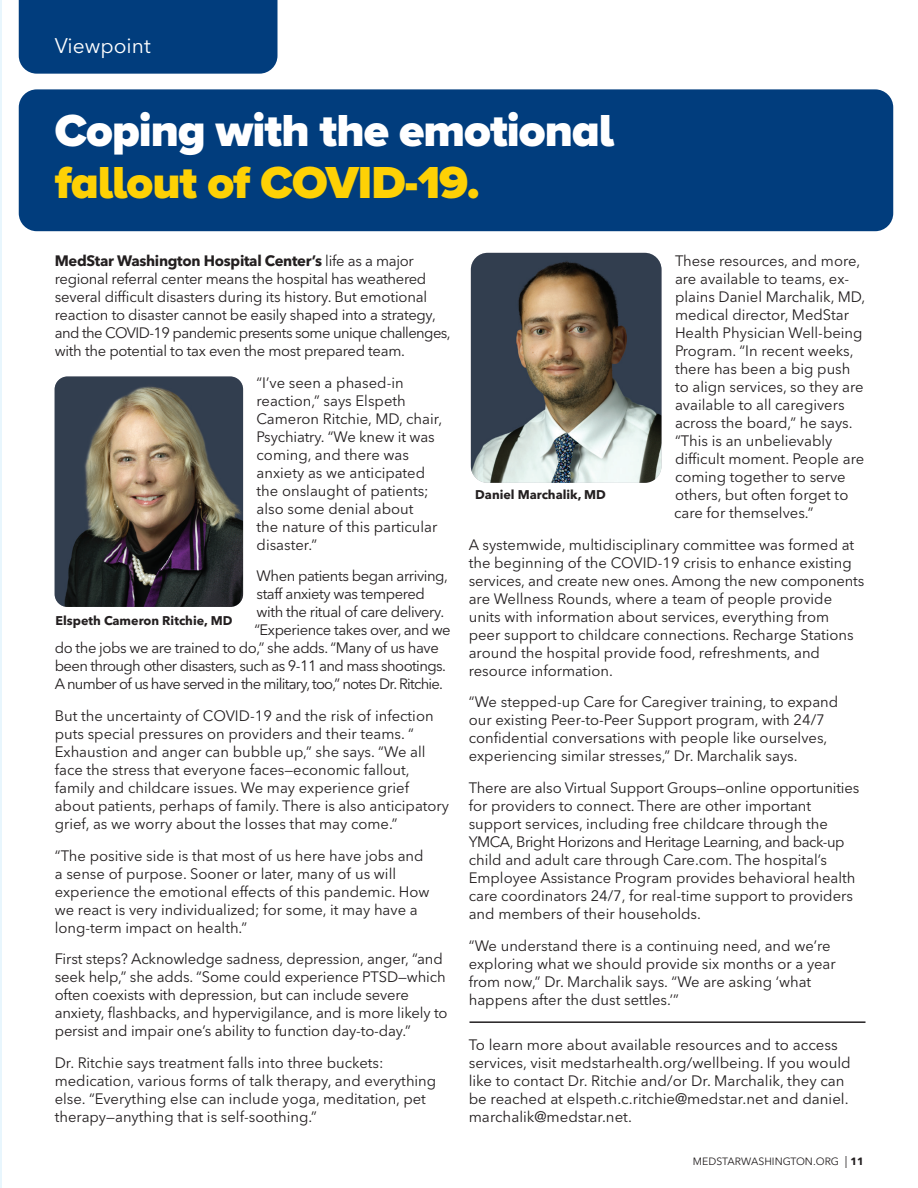
<style>
.page{position:relative;width:918px;height:1188px;background:#fff}
.page>*{position:absolute;margin:0;border:0;box-sizing:border-box;transform-origin:0 0}
.t1{font:900 46.5px "Proxima Nova A";letter-spacing:-.02em;color:#fff}
.t2{font:900 46.5px "Proxima Nova A";letter-spacing:-.02em;color:#fed105}
.t3{font:21px "Avenir Next LT Pro";color:#fff}
.t4{font:15px/18px "Avenir Next LT Pro";color:#231f20}
.t5{font:15px/18px "Avenir Next LT Pro";letter-spacing:-.02em;color:#231f20}
.t6{font:15px "Avenir Next LT Pro";letter-spacing:-.03em;color:#231f20}
.t7{font:15px "Avenir Next LT Pro";letter-spacing:-.05em;color:#231f20}
.t8{font:15px "Avenir Next LT Pro";letter-spacing:-.04em;color:#231f20}
.t9{font:700 12.6px "Avenir Next LT Pro";color:#231f20}
.t10{font:10.5px "Avenir Next LT Pro";color:#231f20}
.s1{font-weight:700}
.s2{font-size:12px}
</style>
<div class="page">
<hr style="left:0;top:0;width:1px;height:1188px;background:#e8f6fd">
<div style="left:19px;top:89px;width:874px;height:142px;background:#013d7d;border-radius:18px"></div>
<div style="left:19px;top:0;width:259px;height:74px;background:#013d7d"></div>
<img style="left:55px;top:376px;width:188px;height:231px">
<img style="left:471px;top:253px;width:191px;height:230px">
<hr style="left:470px;top:1021px;width:396px;height:2px;background:#231f20">
<h2 class="t3" style="left:55px;top:33px;width:97px">Viewpoint</h2>
<h1 class="t1" style="left:55px;top:95px;width:561px">Coping with the emotional</h1>
<h1 class="t2" style="left:55px;top:148px;width:427px">fallout of COVID-19.</h1>
<p class="t5" style="left:55px;top:252px;width:397px"><span class="s1">MedStar Washington Hospital Center’s</span> life as a major regional referral center means the hospital has weathered several difficult disasters during its history. But emotional reaction to disaster cannot be easily shaped into a strategy, and the COVID-19 pandemic presents some unique challenges, with the potential to tax even the most prepared team.</p>
<p class="t4" style="left:257px;top:373px;width:187px">“I’ve seen a phased-in reaction,” says Elspeth<br>Cameron Ritchie, MD, chair,<br>Psychiatry. “We knew it was coming, and there was anxiety as we anticipated the onslaught of patients; also some denial about<br>the nature of this particular disaster.”</p>
<p class="t6" style="left:257px;top:567px;width:193px">When patients began arriving,</p>
<p class="t6" style="left:257px;top:585px;width:170px">staff anxiety was tempered</p>
<p class="t6" style="left:257px;top:603px;width:189px">with the ritual of care delivery.</p>
<p class="t6" style="left:254px;top:621px;width:198px">“Experience takes over, and we</p>
<p class="t6" style="left:55px;top:639px;width:386px">do the jobs we are trained to do,” she adds. “Many of us have</p>
<p class="t8" style="left:55px;top:657px;width:393px">been through other disasters, such as 9-11 and mass shootings.</p>
<p class="t7" style="left:55px;top:675px;width:390px">A number of us have served in the military, too,” notes Dr. Ritchie.</p>
<p class="t4" style="left:55px;top:707px;width:396px">But the uncertainty of COVID-19 and the risk of infection puts special pressures on providers and their teams. “ Exhaustion and anger can bubble up,” she says. “We all face the stress that everyone faces—economic fallout, family and childcare issues. We may experience grief about patients, perhaps of family. There is also anticipatory grief, as we worry about the losses that may come.”</p>
<p class="t4" style="left:55px;top:846px;width:376px">“The positive side is that most of us here have jobs and a sense of purpose. Sooner or later, many of us will experience the emotional effects of this pandemic. How we react is very individualized; for some, it may have a long-term impact on health.”</p>
<p class="t4" style="left:55px;top:950px;width:394px">First steps? Acknowledge sadness, depression, anger, “and seek help,” she adds. “Some could experience PTSD—which often coexists with depression, but can include severe anxiety, flashbacks, and hypervigilance, and is more likely to persist and impair one’s ability to function day-to-day.”</p>
<p class="t4" style="left:55px;top:1054px;width:383px">Dr. Ritchie says treatment falls into three buckets: medication, various forms of talk therapy, and everything else. “Everything else can include yoga, meditation, pet therapy—anything that is self-soothing.”</p>
<p class="t9" style="left:55px;top:613px;width:179px">Elspeth Cameron Ritchie, MD</p>
<p class="t4" style="left:674px;top:252px;width:193px">These resources, and more, are available to teams, ex&shy;plains Daniel Marchalik, MD, medical director, MedStar<br>Health Physician Well-being<br>Program. “In recent weeks, there has been a big push to align services, so they are available to all caregivers across the board,” he says. “This is an unbelievably difficult moment. People are coming together to serve others, but often forget to care for themselves.”</p>
<p class="t4" style="left:469px;top:535px;width:397px">A systemwide, multidisciplinary committee was formed at the beginning of the COVID-19 crisis to enhance existing services, and create new ones. Among the new components are Wellness Rounds, where a team of people provide units with information about services, everything from peer support to childcare connections. Recharge Stations around the hospital provide food, refreshments, and resource information.</p>
<p class="t4" style="left:469px;top:693px;width:371px">“We stepped-up Care for Caregiver training, to expand our existing Peer-to-Peer Support program, with 24/7 confidential conversations with people like ourselves, experiencing similar stresses,” Dr. Marchalik says.</p>
<p class="t4" style="left:469px;top:779px;width:392px">There are also Virtual Support Groups—online opportunities for providers to connect. There are other important support services, including free childcare through the YMCA, Bright Horizons and Heritage Learning, and back-up child and adult care through Care.com. The hospital’s Employee Assistance Program provides behavioral health care coordinators 24/7, for real-time support to providers and members of their households.</p>
<p class="t4" style="left:469px;top:936px;width:369px">“We understand there is a continuing need, and we’re exploring what we should provide six months or a year from now,” Dr. Marchalik says. “We are asking ‘what happens after the dust settles.’”</p>
<p class="t4" style="left:469px;top:1036px;width:383px">To learn more about available resources and to access services, visit medstarhealth.org/wellbeing. If you would like to contact Dr. Ritchie and/or Dr. Marchalik, they can be reached at elspeth.c.ritchie@medstar.net and daniel. marchalik@medstar.net.</p>
<p class="t9" style="left:475px;top:487px;width:132px">Daniel Marchalik, MD</p>
<p class="t10" style="left:693px;top:1155px;width:173px">MEDSTARWASHINGTON.ORG <span class="s2">|</span> <span class="s1">11</span></p>
</div>
